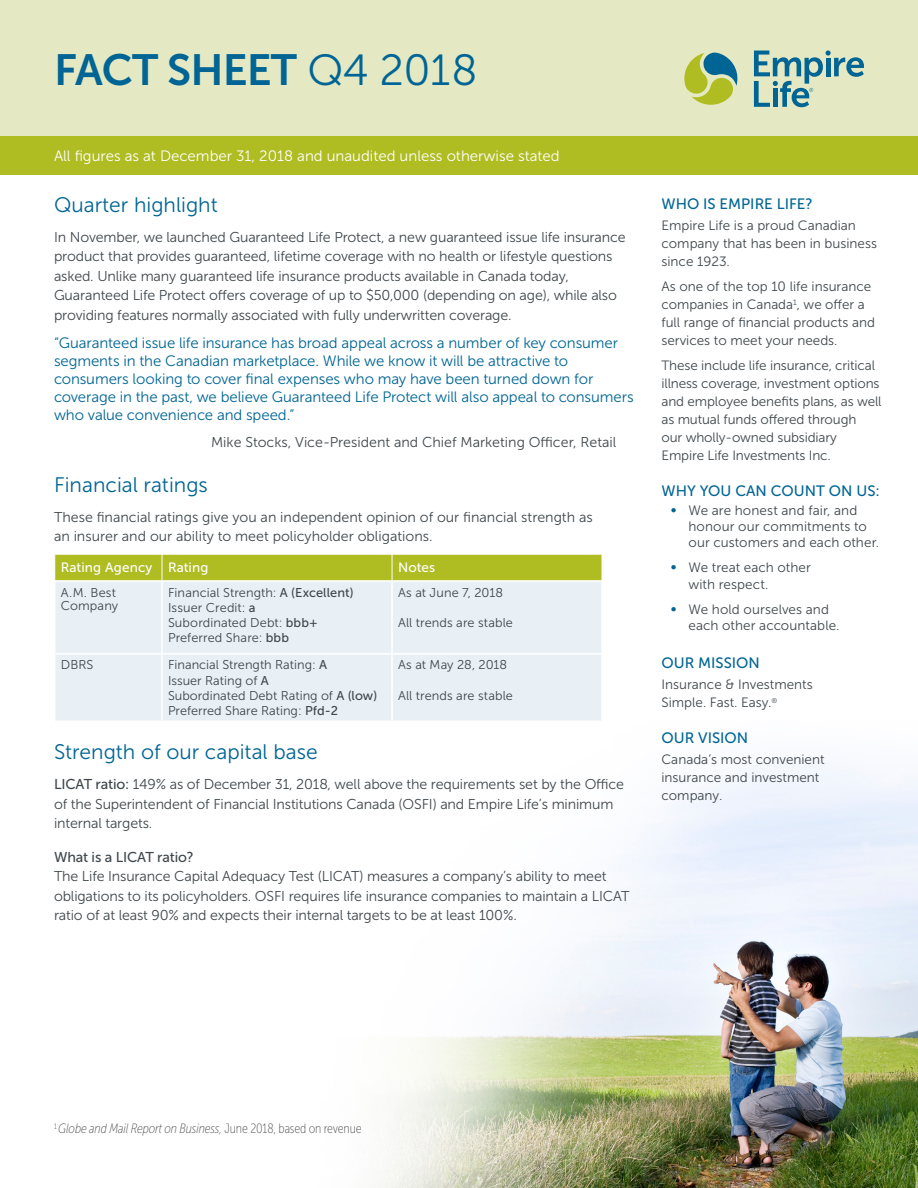
<style>
.page{position:relative;width:918px;height:1188px;background:#fff}
.page>*{position:absolute;margin:0;border:0;box-sizing:border-box;transform-origin:0 0}
.EL_Heading_3_-_24_pt{font:43.5px "Museo Sans 700";letter-spacing:-.02em;color:#006594}
.EL_Heading_5_-_14_pt{font:21px "Museo Sans 300";color:#006594}
.EL_Heading_5_-_14_pt-2{font:15px/18px "Museo Sans 300";letter-spacing:-.005em;color:#006594}
.EL_Body_Text_-_10_pt{font:15px "Museo Sans 300";color:#fff}
.EL_Heading_6_-_12_pt{font:15px "Museo Sans 500";color:#006594}
.EL_Body_Text_-_10_pt-2{font:14.25px/19.5px "Museo Sans 300";letter-spacing:-.01em;color:#3f474c}
.EL_Heading_7_-_11_pt{font:14.25px/19.5px "Museo Sans 300";letter-spacing:-.01em;color:#3f474c}
.EL_Heading_5_-_14_pt-3{font:14.25px "Museo Sans 300";color:#3f474c}
.EL_Body_Text_-_10_pt-3{font:13.5px/18px "Museo Sans 300";color:#3f474c}
.t1{font:italic 13.5px "Museo Sans Cond 100";letter-spacing:-.01em;color:#58595b}
.EL_Table_Header{font:13.5px "Museo Sans 500";letter-spacing:.005em;color:#fff}
.EL_Table_Text{font:12.75px/15.3px "Museo Sans 300";color:#3f474c}
.s1{font-family:"Museo Sans 300"}
.s2{font-family:"Museo Sans 500"}
.s3{font-family:"Museo Sans 100";font-size:16.5px;color:#006594}
.s4{font-style:normal}
</style>
<div class="page">
<img style="left:379px;top:762px;width:539px;height:426px">
<div style="left:0;top:0;width:918px;height:145px;background:#e5e9c3"></div>
<div style="left:56px;top:582px;width:545px;height:139px;background:#e8eff5"></div>
<div style="left:54px;top:554px;width:548px;height:26px;background:#afbc22"></div>
<hr style="left:161px;top:582px;width:2px;height:71px;background:#fff">
<hr style="left:391px;top:582px;width:2px;height:71px;background:#fff">
<hr style="left:56px;top:653px;width:106px;height:2px;background:#fff">
<hr style="left:162px;top:653px;width:230px;height:2px;background:#fff">
<hr style="left:161px;top:655px;width:2px;height:66px;background:#fff">
<hr style="left:392px;top:653px;width:211px;height:2px;background:#fff">
<hr style="left:391px;top:655px;width:2px;height:66px;background:#fff">
<div style="left:0;top:137px;width:918px;height:38px;background:#afbc22"></div>
<svg style="left:684px;top:53px;width:54px;height:52px"></svg>
<svg style="left:754px;top:50px;width:110px;height:57px"></svg>
<h1 class="EL_Heading_3_-_24_pt" style="left:54px;top:45px;width:425px">FACT SHEET <span class="s1">Q4 2018</span></h1>
<p class="EL_Body_Text_-_10_pt" style="left:54px;top:148px;width:507px">All figures as at December 31, 2018 and unaudited unless otherwise stated</p>
<h3 class="EL_Heading_5_-_14_pt" style="left:54px;top:193px;width:165px">Quarter highlight</h3>
<h4 class="EL_Heading_7_-_11_pt" style="left:54px;top:227px;width:573px">In November, we launched Guaranteed Life Protect, a new guaranteed issue life insurance product that provides guaranteed, lifetime coverage with no health or lifestyle questions asked. Unlike many guaranteed life insurance products available in Canada today, Guaranteed Life Protect offers coverage of up to $50,000 (depending on age), while also providing features normally associated with fully underwritten coverage.</h4>
<h3 class="EL_Heading_5_-_14_pt-2" style="left:54px;top:334px;width:581px">“Guaranteed issue life insurance has broad appeal across a number of key consumer segments in the Canadian marketplace. While we know it will be attractive to consumers looking to cover final expenses who may have been turned down for coverage in the past, we believe Guaranteed Life Protect will also appeal to consumers who value convenience and speed.”</h3>
<h3 class="EL_Heading_5_-_14_pt-3" style="left:211px;top:434px;width:407px">Mike Stocks, Vice-President and Chief Marketing Officer, Retail</h3>
<h3 class="EL_Heading_5_-_14_pt" style="left:54px;top:473px;width:155px">Financial ratings</h3>
<p class="EL_Body_Text_-_10_pt-2" style="left:54px;top:507px;width:540px">These financial ratings give you an independent opinion of our financial strength as an insurer and our ability to meet policyholder obligations.</p>
<p class="EL_Table_Header" style="left:61px;top:560px;width:93px">Rating Agency</p>
<p class="EL_Table_Header" style="left:168px;top:560px;width:42px">Rating</p>
<p class="EL_Table_Header" style="left:398px;top:560px;width:39px">Notes</p>
<p class="EL_Table_Text" style="left:61px;top:585px;width:57px">A.M. Best</p>
<p class="EL_Table_Text" style="left:61px;top:598px;width:59px">Company</p>
<p class="EL_Table_Text" style="left:168px;top:585px;width:187px">Financial Strength: <span class="s2">A (Excellent)<br></span>Issuer Credit: <span class="s2">a<br></span>Subordinated Debt: <span class="s2">bbb+<br></span>Preferred Share: <span class="s2">bbb</span></p>
<p class="EL_Table_Text" style="left:398px;top:585px;width:107px">As at June 7, 2018</p>
<p class="EL_Table_Text" style="left:398px;top:615px;width:116px">All trends are stable</p>
<p class="EL_Table_Text" style="left:61px;top:657px;width:34px">DBRS</p>
<p class="EL_Table_Text" style="left:168px;top:657px;width:161px">Financial Strength Rating: <span class="s2">A</span></p>
<p class="EL_Table_Text" style="left:168px;top:673px;width:102px">Issuer Rating of <span class="s2">A</span></p>
<p class="EL_Table_Text" style="left:168px;top:688px;width:211px">Subordinated Debt Rating of <span class="s2">A (low)</span></p>
<p class="EL_Table_Text" style="left:168px;top:703px;width:172px">Preferred Share Rating: <span class="s2">Pfd-2</span></p>
<p class="EL_Table_Text" style="left:398px;top:657px;width:111px">As at May 28, 2018</p>
<p class="EL_Table_Text" style="left:398px;top:688px;width:116px">All trends are stable</p>
<h3 class="EL_Heading_5_-_14_pt" style="left:54px;top:741px;width:265px">Strength of our capital base</h3>
<p class="EL_Body_Text_-_10_pt-2" style="left:54px;top:775px;width:572px"><span class="s2">LICAT ratio:</span> 149% as of December 31, 2018, well above the requirements set by the Office of the Superintendent of Financial Institutions Canada (OSFI) and Empire Life’s minimum internal targets.</p>
<p class="EL_Body_Text_-_10_pt-2" style="left:54px;top:847px;width:577px"><span class="s2">What is a LICAT ratio?<br></span>The Life Insurance Capital Adequacy Test (LICAT) measures a company’s ability to meet obligations to its policyholders. OSFI requires life insurance companies to maintain a LICAT ratio of at least 90% and expects their internal targets to be at least 100%.</p>
<h4 class="EL_Heading_6_-_12_pt" style="left:662px;top:196px;width:153px">WHO IS EMPIRE LIFE?</h4>
<p class="EL_Body_Text_-_10_pt-3" style="left:662px;top:217px;width:217px">Empire Life is a proud Canadian company that has been in business since 1923.</p>
<p class="EL_Body_Text_-_10_pt-3" style="left:662px;top:278px;width:215px">As one of the top 10 life insurance companies in Canada<sup>1</sup>, we offer a full range of financial products and services to meet your needs.</p>
<p class="EL_Body_Text_-_10_pt-3" style="left:662px;top:356px;width:222px">These include life insurance, critical illness coverage, investment options and employee benefits plans, as well as mutual funds offered through<br>our wholly-owned subsidiary Empire Life Investments Inc.</p>
<h4 class="EL_Heading_6_-_12_pt" style="left:662px;top:482px;width:220px">WHY YOU CAN COUNT ON US:</h4>
<p class="EL_Body_Text_-_10_pt-3" style="left:688px;top:502px;width:192px;line-height:16.2px;text-indent:-18px"><span class="s3">•</span> We are honest and fair, and honour our commitments to our customers and each other.</p>
<p class="EL_Body_Text_-_10_pt-3" style="left:688px;top:560px;width:124px;line-height:16.2px;text-indent:-18px"><span class="s3">•</span> We treat each other with respect.</p>
<p class="EL_Body_Text_-_10_pt-3" style="left:688px;top:601px;width:153px;line-height:16.2px;text-indent:-18px"><span class="s3">•</span> We hold ourselves and each other accountable.</p>
<h4 class="EL_Heading_6_-_12_pt" style="left:662px;top:655px;width:100px">OUR MISSION</h4>
<p class="EL_Body_Text_-_10_pt-3" style="left:662px;top:676px;width:153px">Insurance &amp; Investments<br>Simple. Fast. Easy.<sup>®</sup></p>
<h4 class="EL_Heading_6_-_12_pt" style="left:662px;top:730px;width:88px">OUR VISION</h4>
<p class="EL_Body_Text_-_10_pt-3" style="left:662px;top:750px;width:165px">Canada’s most convenient insurance and investment company.</p>
<p class="t1" style="left:54px;top:1122px;width:309px"><sup>1</sup> Globe and Mail Report on Business, <span class="s4">June 2018, based on revenue</span></p>
</div>
